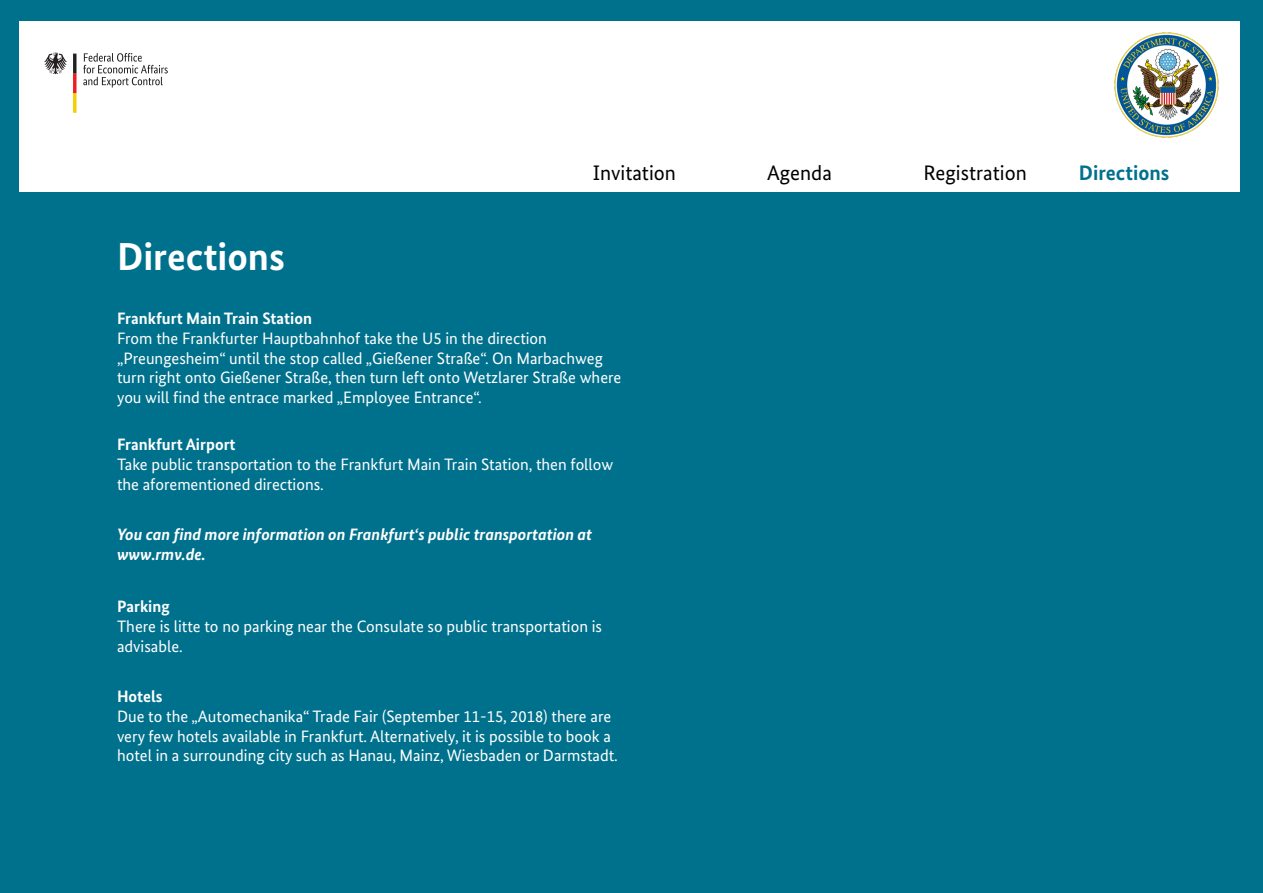
<style>
.page{position:relative;width:1263px;height:893px;background:#00718d}
.page>*{position:absolute;margin:0;border:0;box-sizing:border-box;transform-origin:0 0}
.Überschrift_1{font:700 39px "Bundes Sans";color:#fff}
.Inhaltsverzeichnis{font:21px "Bundes Sans";color:#000}
.Inhaltsverzeichnis-2{font:700 21px "Bundes Sans";color:#00718d}
.Absatzformat_1{font:16.5px/19.8px "Bundes Sans";color:#fff}
.Absatzformat_1-2{font:italic 700 16.5px/19.8px "Bundes Sans";color:#fff}
.s1{font-weight:700}
</style>
<div class="page">
<div style="left:19px;top:21px;width:1221px;height:170px;background:#fff"></div>
<svg style="left:83px;top:53px;width:85px;height:35px"></svg>
<svg style="left:44px;top:53px;width:23px;height:21px"></svg>
<svg style="left:73px;top:54px;width:4px;height:59px"></svg>
<p class="Überschrift_1" style="left:117px;top:233px;width:169px">Directions</p>
<p class="Inhaltsverzeichnis" style="left:593px;top:160px;width:84px">Invitation</p>
<p class="Inhaltsverzeichnis" style="left:767px;top:160px;width:66px">Agenda</p>
<p class="Inhaltsverzeichnis" style="left:923px;top:160px;width:105px">Registration</p>
<p class="Inhaltsverzeichnis-2" style="left:1079px;top:160px;width:92px">Directions</p>
<p class="Absatzformat_1" style="left:117px;top:308px;width:506px"><span class="s1">Frankfurt Main Train Station<br></span>From the Frankfurter Hauptbahnhof take the U5 in the direction „Preungesheim“ until the stop called „Gießener Straße“. On Marbachweg turn right onto Gießener Straße, then turn left onto Wetzlarer Straße where you will find the entrace marked „Employee Entrance“.</p>
<p class="Absatzformat_1" style="left:117px;top:434px;width:498px"><span class="s1">Frankfurt Airport<br></span>Take public transportation to the Frankfurt Main Train Station, then follow the aforementioned directions.</p>
<p class="Absatzformat_1-2" style="left:117px;top:524px;width:477px">You can find more information on Frankfurt‘s public transportation at www.rmv.de.</p>
<p class="Absatzformat_1" style="left:117px;top:596px;width:487px"><span class="s1">Parking<br></span>There is litte to no parking near the Consulate so public transportation is advisable.</p>
<p class="Absatzformat_1" style="left:117px;top:686px;width:502px"><span class="s1">Hotels<br></span>Due to the „Automechanika“ Trade Fair (September 11-15, 2018) there are very few hotels available in Frankfurt. Alternatively, it is possible to book a hotel in a surrounding city such as Hanau, Mainz, Wiesbaden or Darmstadt.</p>
</div>
